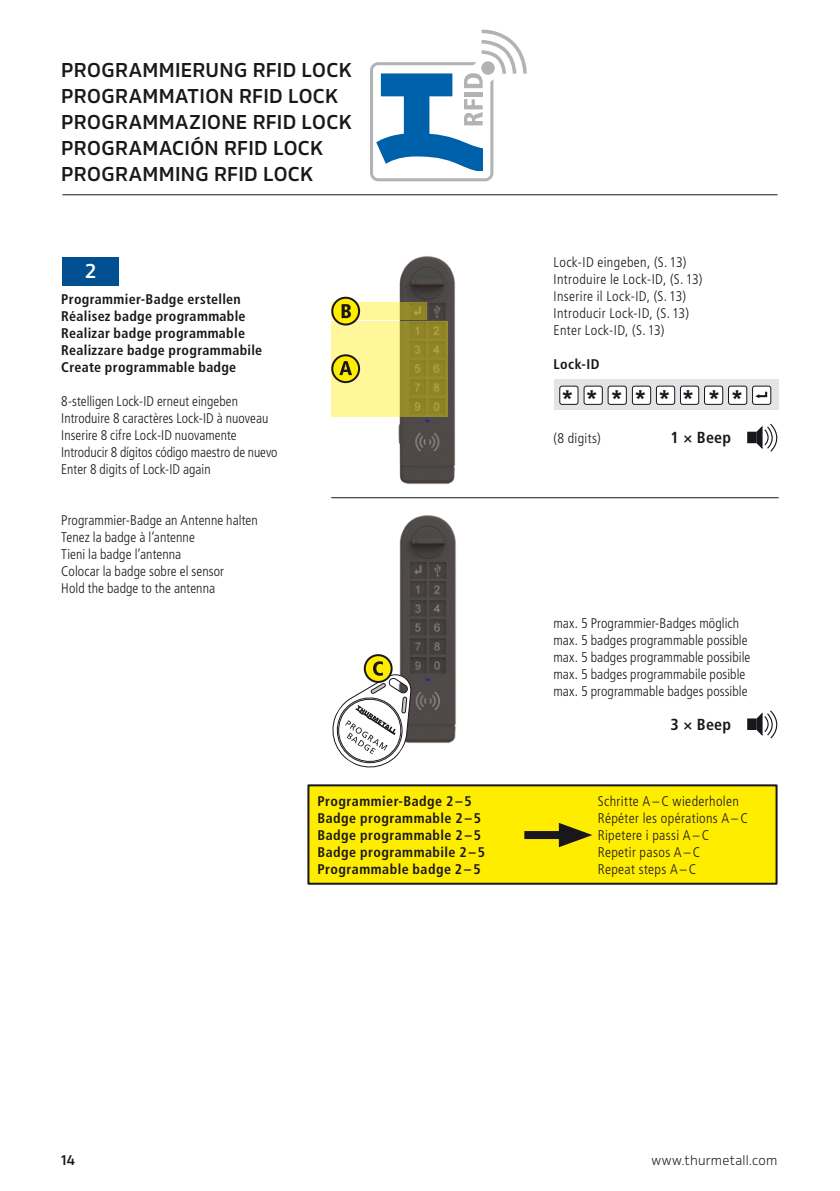
<style>
.page{position:relative;width:840px;height:1191px;background:#fff}
.page>*{position:absolute;margin:0;border:0;box-sizing:border-box;transform-origin:0 0}
.t1{font:700 22.6px "Frutiger LT Std";color:#1a171c}
.t2{font:600 20px/26px "Rleud";letter-spacing:.015em;color:#1a171c}
.t3{font:600 20px "Rleud";color:#fff}
.t4{font:700 condensed 16px "Frutiger LT Std";letter-spacing:.02em;color:#1a171c}
.t5{font:300 condensed 14px/17px "Frutiger LT Std";letter-spacing:.005em;color:#1a171c}
.t6{font:700 condensed 14px/17px "Frutiger LT Std";letter-spacing:.025em;color:#1a171c}
.t7{font:300 condensed 14px/17px "Frutiger LT Std";letter-spacing:.025em;color:#1a171c}
.t8{font:300 14px "Rleud";letter-spacing:.02em;color:#1a171c}
.t9{font:600 14px "Rleud";color:#1a171c}
</style>
<div class="page">
<hr style="left:62px;top:194px;width:715px;height:1px;background:#1a171c">
<div style="left:308px;top:785px;width:468px;height:98px;background:#ffed00"></div>
<div style="left:307px;top:784px;width:470px;height:100px;border:2px solid #1a171c"></div>
<div style="left:524px;top:831px;width:48px;height:8px;background:#1a171c"></div>
<svg style="left:558px;top:823px;width:34px;height:24px"></svg>
<div style="left:62px;top:257px;width:57px;height:28px;background:#005091"></div>
<div style="left:747px;top:719px;width:8px;height:10px;background:#1a171c"></div>
<div style="left:747px;top:719px;width:8px;height:10px;border:1px solid #1a171c"></div>
<svg style="left:755px;top:710px;width:22px;height:28px"></svg>
<svg style="left:554px;top:379px;width:224px;height:30px;background:#d0d1d2"></svg>
<svg style="left:752px;top:386px;width:18px;height:18px"></svg>
<div style="left:751px;top:386px;width:19px;height:18px;border:1px solid #1a171c;border-radius:2px"></div>
<div style="left:728px;top:386px;width:18px;height:18px;background:#fff;border-radius:2px"></div>
<div style="left:727px;top:386px;width:19px;height:18px;border:1px solid #1a171c;border-radius:2px"></div>
<div style="left:704px;top:386px;width:18px;height:18px;background:#fff;border-radius:2px"></div>
<div style="left:703px;top:386px;width:19px;height:18px;border:1px solid #1a171c;border-radius:2px"></div>
<div style="left:680px;top:386px;width:18px;height:18px;background:#fff;border-radius:2px"></div>
<div style="left:679px;top:386px;width:19px;height:18px;border:1px solid #1a171c;border-radius:2px"></div>
<div style="left:656px;top:386px;width:18px;height:18px;background:#fff;border-radius:2px"></div>
<div style="left:655px;top:386px;width:19px;height:18px;border:1px solid #1a171c;border-radius:2px"></div>
<div style="left:632px;top:386px;width:18px;height:18px;background:#fff;border-radius:2px"></div>
<div style="left:631px;top:386px;width:19px;height:18px;border:1px solid #1a171c;border-radius:2px"></div>
<svg style="left:754px;top:392px;width:12px;height:6px"></svg>
<div style="left:607px;top:386px;width:19px;height:18px;background:#fff;border-radius:2px"></div>
<div style="left:607px;top:386px;width:19px;height:18px;border:1px solid #1a171c;border-radius:2px"></div>
<div style="left:583px;top:386px;width:19px;height:18px;background:#fff;border-radius:2px"></div>
<div style="left:583px;top:386px;width:19px;height:18px;border:1px solid #1a171c;border-radius:2px"></div>
<div style="left:559px;top:386px;width:18px;height:18px;background:#fff;border-radius:2px"></div>
<div style="left:559px;top:386px;width:19px;height:18px;border:1px solid #1a171c;border-radius:2px"></div>
<hr style="left:331px;top:497px;width:447px;height:1px;background:#1a171c">
<div style="left:747px;top:432px;width:8px;height:11px;background:#1a171c"></div>
<div style="left:747px;top:432px;width:8px;height:11px;border:1px solid #1a171c"></div>
<svg style="left:755px;top:423px;width:22px;height:29px"></svg>
<img style="left:375px;top:256px;width:81px;height:228px">
<svg style="left:331px;top:321px;width:117px;height:95px;background:#cdc567"></svg>
<svg style="left:332px;top:355px;width:27px;height:27px"></svg>
<div style="left:331px;top:354px;width:29px;height:29px;border:2px solid #1a171c;border-radius:50%"></div>
<svg style="left:339px;top:361px;width:13px;height:14px"></svg>
<svg style="left:331px;top:303px;width:96px;height:17px"></svg>
<svg style="left:332px;top:298px;width:27px;height:26px"></svg>
<div style="left:331px;top:297px;width:29px;height:28px;border:2px solid #1a171c;border-radius:50%"></div>
<svg style="left:341px;top:304px;width:10px;height:14px"></svg>
<img style="left:381px;top:515px;width:75px;height:228px">
<svg style="left:370px;top:30px;width:156px;height:151px"></svg>
<svg style="left:364px;top:655px;width:27px;height:27px"></svg>
<div style="left:363px;top:654px;width:29px;height:29px;border:2px solid #1a171c;border-radius:50%"></div>
<svg style="left:332px;top:661px;width:79px;height:107px"></svg>
<h2 class="t2" style="left:61px;top:56px;width:292px">PROGRAMMIERUNG RFID LOCK<br>PROGRAMMATION RFID LOCK<br>PROGRAMMAZIONE RFID LOCK<br>PROGRAMACIÓN RFID LOCK<br>PROGRAMMING RFID LOCK</h2>
<h2 class="t3" style="left:85px;top:257px;width:13px">2</h2>
<p class="t6" style="left:61px;top:291px;width:202px">Programmier-Badge erstellen<br>Réalisez badge programmable<br>Realizar badge programmable<br>Realizzare badge programmabile<br>Create programmable badge</p>
<p class="t5" style="left:61px;top:392px;width:218px">8-stelligen Lock-ID erneut eingeben Introduire 8 caractères Lock-ID à nuoveau Inserire 8 cifre Lock-ID nuovamente Introducir 8 dígitos código maestro de nuevo Enter 8 digits of Lock-ID again</p>
<p class="t5" style="left:61px;top:511px;width:198px">Programmier-Badge an Antenne halten<br>Tenez la badge à l’antenne<br>Tieni la badge l’antenna<br>Colocar la badge sobre el sensor<br>Hold the badge to the antenna</p>
<p class="t7" style="left:553px;top:253px;width:150px">Lock-ID eingeben, (S. 13)<br>Introduire le Lock-ID, (S. 13)<br>Inserire il Lock-ID, (S. 13)<br>Introducir Lock-ID, (S. 13)<br>Enter Lock-ID, (S. 13)</p>
<p class="t6" style="left:553px;top:355px;width:48px">Lock-ID</p>
<h1 class="t1" style="left:561px;top:385px;width:183px">********</h1>
<p class="t5" style="left:553px;top:429px;width:49px">(8 digits)</p>
<p class="t4" style="left:670px;top:428px;width:62px">1 × Beep</p>
<p class="t5" style="left:553px;top:614px;width:198px">max. 5 Programmier-Badges möglich max. 5 badges programmable possible max. 5 badges programmable possibile max. 5 badges programmabile posible max. 5 programmable badges possible</p>
<p class="t4" style="left:670px;top:714px;width:62px">3 × Beep</p>
<p class="t6" style="left:317px;top:792px;width:169px">Programmier-Badge 2 – 5<br>Badge programmable 2 – 5<br>Badge programmable 2 – 5<br>Badge programmabile 2 – 5<br>Programmable badge 2 – 5</p>
<p class="t7" style="left:597px;top:792px;width:151px">Schritte A – C wiederholen<br>Répéter les opérations A – C<br>Ripetere i passi A – C<br>Repetir pasos A – C<br>Repeat steps A – C</p>
<p class="t9" style="left:61px;top:1150px;width:15px">14</p>
<p class="t8" style="left:651px;top:1150px;width:128px">www.thurmetall.com</p>
</div>
